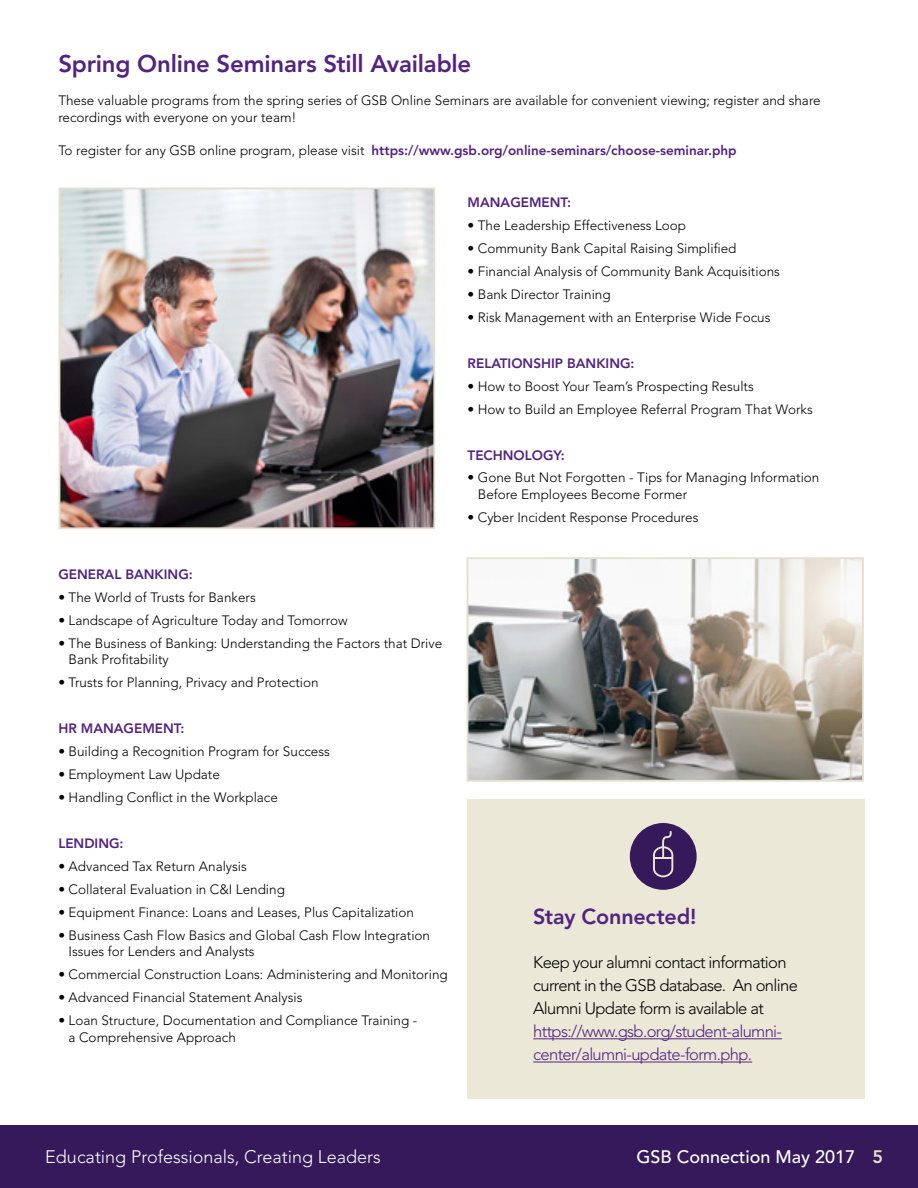
<style>
.page{position:relative;width:918px;height:1188px;background:#fff}
.page>*{position:absolute;margin:0;border:0;box-sizing:border-box;transform-origin:0 0}
.t1{font:800 24px "Avenir";letter-spacing:-.01em;color:#522380}
.t2{font:800 21.6px "Avenir";letter-spacing:-.01em;color:#522380}
.t3{font:300 18px "Avenir";color:#fff}
.t4{font:500 18px "Avenir";color:#fff}
.t5{font:300 16.5px/23.2px "Avenir";letter-spacing:-.04em;color:#000}
.t6{font:300 16.5px/23.2px "Avenir";letter-spacing:-.04em;color:#522380}
.t7{font:300 13.5px/16.5px "Avenir";color:#000}
.t8{font:800 13.5px "Avenir";color:#522380}
.s1{font-weight:300;color:#000}
.s2{font-weight:800;color:#e4dec5}
</style>
<div class="page">
<div style="left:0;top:1125px;width:918px;height:63px;background:#36195a"></div>
<img style="left:470px;top:560px;width:391px;height:219px">
<div style="left:467px;top:557px;width:397px;height:225px;border:2px solid #e4decc"></div>
<div style="left:467px;top:799px;width:397px;height:299px;background:#ece8d8"></div>
<hr style="left:533px;top:1038px;width:249px;height:1px;background:#522380">
<hr style="left:533px;top:1062px;width:219px;height:1px;background:#522380">
<div style="left:630px;top:823px;width:67px;height:67px;background:#36195a;border-radius:50%"></div>
<svg style="left:653px;top:831px;width:20px;height:46px"></svg>
<img style="left:62px;top:191px;width:370px;height:335px">
<div style="left:59px;top:188px;width:376px;height:341px;border:2px solid #e4decc"></div>
<h1 class="t1" style="left:58px;top:50px;width:415px">Spring Online Seminars Still Available</h1>
<p class="t7" style="left:58px;top:92px;width:764px">These valuable programs from the spring series of GSB Online Seminars are available for convenient viewing; register and share recordings with everyone on your team!</p>
<p class="t8" style="left:58px;top:142px;width:680px"><span class="s1">To register for any GSB online program, please visit</span> https://www.gsb.org/online-seminars/choose-seminar.php</p>
<p class="t8" style="left:58px;top:566px;width:136px">GENERAL BANKING:</p>
<p class="t7" style="left:58px;top:589px;width:199px">• The World of Trusts for Bankers</p>
<p class="t7" style="left:58px;top:612px;width:291px">• Landscape of Agriculture Today and Tomorrow</p>
<p class="t7" style="left:69px;top:635px;width:375px;text-indent:-10px">• The Business of Banking: Understanding the Factors that Drive<br>Bank Profitability</p>
<p class="t7" style="left:58px;top:674px;width:262px">• Trusts for Planning, Privacy and Protection</p>
<p class="t8" style="left:58px;top:720px;width:128px">HR MANAGEMENT:</p>
<p class="t7" style="left:58px;top:743px;width:273px">• Building a Recognition Program for Success</p>
<p class="t7" style="left:58px;top:766px;width:163px">• Employment Law Update</p>
<p class="t7" style="left:58px;top:789px;width:221px">• Handling Conflict in the Workplace</p>
<p class="t8" style="left:58px;top:835px;width:67px">LENDING:</p>
<p class="t7" style="left:58px;top:858px;width:190px">• Advanced Tax Return Analysis</p>
<p class="t7" style="left:58px;top:881px;width:228px">• Collateral Evaluation in C&amp;I Lending</p>
<p class="t7" style="left:58px;top:904px;width:357px">• Equipment Finance: Loans and Leases, Plus Capitalization</p>
<p class="t7" style="left:69px;top:927px;width:363px;text-indent:-10px">• Business Cash Flow Basics and Global Cash Flow Integration<br>Issues for Lenders and Analysts</p>
<p class="t7" style="left:58px;top:966px;width:391px">• Commercial Construction Loans: Administering and Monitoring</p>
<p class="t7" style="left:58px;top:989px;width:246px">• Advanced Financial Statement Analysis</p>
<p class="t7" style="left:69px;top:1012px;width:350px;text-indent:-10px">• Loan Structure, Documentation and Compliance Training - a Comprehensive Approach</p>
<p class="t8" style="left:468px;top:194px;width:105px">MANAGEMENT:</p>
<p class="t7" style="left:468px;top:217px;width:220px">• The Leadership Effectiveness Loop</p>
<p class="t7" style="left:468px;top:240px;width:270px">• Community Bank Capital Raising Simplified</p>
<p class="t7" style="left:468px;top:263px;width:314px">• Financial Analysis of Community Bank Acquisitions</p>
<p class="t7" style="left:468px;top:286px;width:145px">• Bank Director Training</p>
<p class="t7" style="left:468px;top:309px;width:304px">• Risk Management with an Enterprise Wide Focus</p>
<p class="t8" style="left:468px;top:355px;width:168px">RELATIONSHIP BANKING:</p>
<p class="t7" style="left:468px;top:378px;width:288px">• How to Boost Your Team’s Prospecting Results</p>
<p class="t7" style="left:468px;top:401px;width:347px">• How to Build an Employee Referral Program That Works</p>
<p class="t8" style="left:468px;top:447px;width:99px">TECHNOLOGY:</p>
<p class="t7" style="left:478px;top:470px;width:343px;text-indent:-10px">• Gone But Not Forgotten - Tips for Managing Information<br>Before Employees Become Former</p>
<p class="t7" style="left:468px;top:509px;width:232px">• Cyber Incident Response Procedures</p>
<h2 class="t2" style="left:533px;top:903px;width:165px">Stay Connected!</h2>
<p class="t5" style="left:533px;top:950px;width:266px">Keep your alumni contact information current in the GSB database. An online<br>Alumni Update form is available at</p>
<p class="t6" style="left:533px;top:1020px;width:250px">https://www.gsb.org/student-alumni&shy;center/alumni-update-form.php.</p>
<h3 class="t3" style="left:45px;top:1146px;width:337px">Educating Professionals, Creating Leaders</h3>
<h3 class="t4" style="left:637px;top:1146px;width:248px">GSB Connection May 2017 <span class="s2">5</span></h3>
</div>
